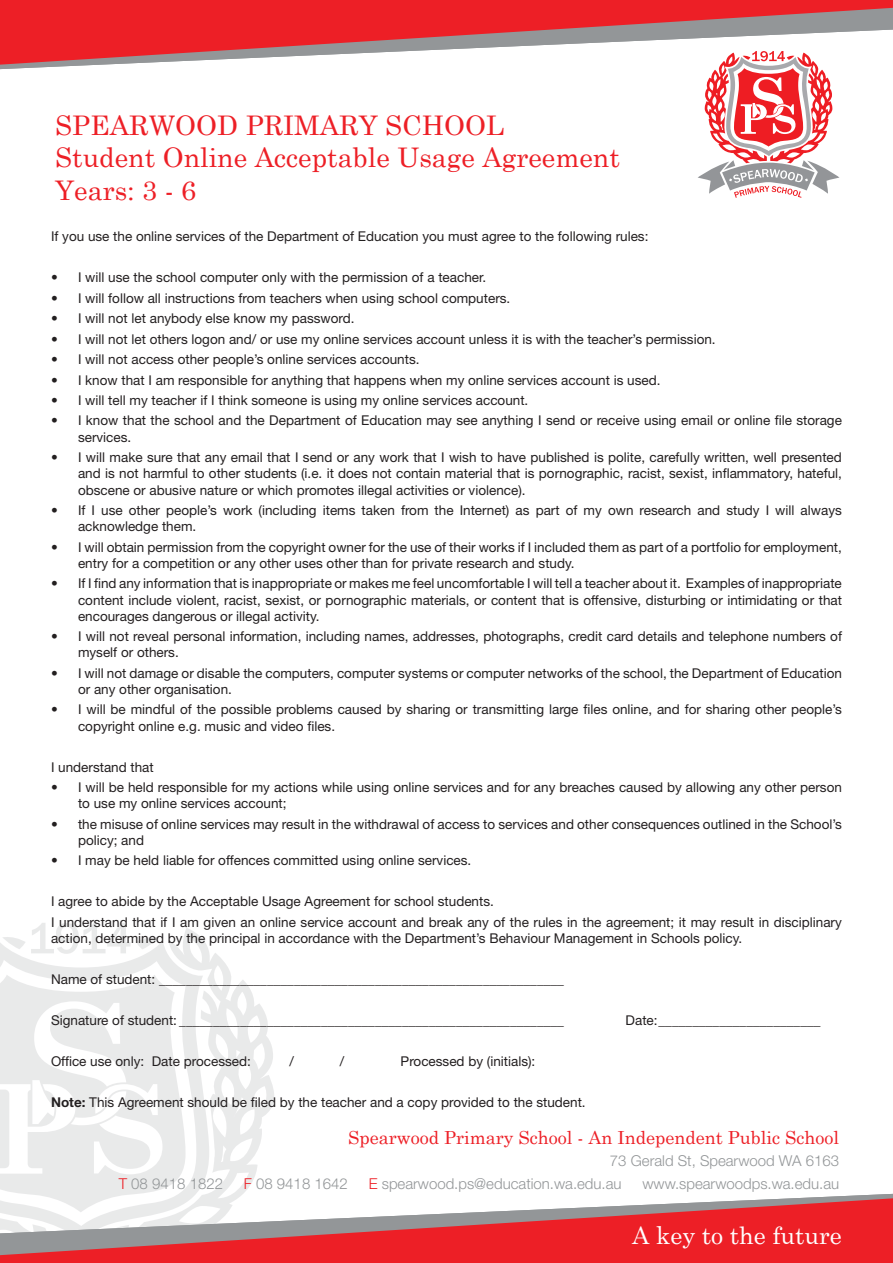
<style>
.page{position:relative;width:893px;height:1263px;background:#fff}
.page>*{position:absolute;margin:0;border:0;box-sizing:border-box;transform-origin:0 0}
.t1{font:27px "Century Schoolbook";color:#ed1f26}
.t2{font:24px "Century Schoolbook";color:#fff}
.t3{font:18px "Century Schoolbook";color:#ed1f26}
.t4{font:300 15px "Helvetica Neue LT Std";color:#939698}
.t5{font:13.5px/16.2px "Helvetica Neue LT Std";color:#231f20}
.s1{font-weight:700}
.s2{color:#ed1f26}
</style>
<div class="page">
<svg style="left:214px;top:953px;width:60px;height:240px;fill:#eeeeef"></svg>
<svg style="left:3px;top:928px;width:211px;height:265px"></svg>
<svg style="left:0;top:940px;width:209px;height:253px;fill:#eaeaeb"></svg>
<svg style="left:0;top:975px;width:186px;height:218px"></svg>
<svg style="left:31px;top:923px;width:100px;height:31px"></svg>
<svg style="left:698px;top:69px;width:141px;height:129px"></svg>
<svg style="left:0;top:65px;width:819px;height:4px"></svg>
<svg style="left:30px;top:1194px;width:863px;height:4px"></svg>
<svg style="left:0;top:0;width:893px;height:65px;fill:#ed1f26"></svg>
<svg style="left:0;top:1198px;width:893px;height:65px;fill:#ed1f26"></svg>
<p class="t1" style="left:55px;top:103px;width:451px">SPEARWOOD PRIMARY SCHOOL</p>
<p class="t1" style="left:55px;top:135px;width:566px">Student Online Acceptable Usage Agreement</p>
<p class="t1" style="left:55px;top:167px;width:143px">Years: 3 - 6</p>
<p class="t5" style="left:51px;top:228px;width:599px">If you use the online services of the Department of Education you must agree to the following rules:</p>
<p class="t5" style="left:51px;top:269px;width:437px">• I will use the school computer only with the permission of a teacher.</p>
<p class="t5" style="left:51px;top:290px;width:461px">• I will follow all instructions from teachers when using school computers.</p>
<p class="t5" style="left:51px;top:310px;width:305px">• I will not let anybody else know my password.</p>
<p class="t5" style="left:51px;top:331px;width:666px">• I will not let others logon and/ or use my online services account unless it is with the teacher’s permission.</p>
<p class="t5" style="left:51px;top:351px;width:370px">• I will not access other people’s online services accounts.</p>
<p class="t5" style="left:51px;top:371px;width:611px">• I know that I am responsible for anything that happens when my online services account is used.</p>
<p class="t5" style="left:51px;top:392px;width:479px">• I will tell my teacher if I think someone is using my online services account.</p>
<p class="t5" style="left:78px;top:412px;width:765px;text-indent:-27px">• I know that the school and the Department of Education may see anything I send or receive using email or online file storage services.</p>
<p class="t5" style="left:78px;top:449px;width:765px;text-align:justify;text-indent:-27px">• I will make sure that any email that I send or any work that I wish to have published is polite, carefully written, well presented and is not harmful to other students (i.e. it does not contain material that is pornographic, racist, sexist, inflammatory, hateful, obscene or abusive nature or which promotes illegal activities or violence).</p>
<p class="t5" style="left:78px;top:502px;width:765px;text-indent:-27px">• If I use other people’s work (including items taken from the Internet) as part of my own research and study I will always acknowledge them.</p>
<p class="t5" style="left:78px;top:539px;width:765px;text-indent:-27px">• I will obtain permission from the copyright owner for the use of their works if I included them as part of a portfolio for employment, entry for a competition or any other uses other than for private research and study.</p>
<p class="t5" style="left:78px;top:575px;width:765px;text-align:justify;text-indent:-27px">• If I find any information that is inappropriate or makes me feel uncomfortable I will tell a teacher about it. Examples of inappropriate content include violent, racist, sexist, or pornographic materials, or content that is offensive, disturbing or intimidating or that encourages dangerous or illegal activity.</p>
<p class="t5" style="left:78px;top:628px;width:765px;text-indent:-27px">• I will not reveal personal information, including names, addresses, photographs, credit card details and telephone numbers of myself or others.</p>
<p class="t5" style="left:78px;top:665px;width:765px;text-indent:-27px">• I will not damage or disable the computers, computer systems or computer networks of the school, the Department of Education or any other organisation.</p>
<p class="t5" style="left:78px;top:701px;width:765px;text-indent:-27px">• I will be mindful of the possible problems caused by sharing or transmitting large files online, and for sharing other people’s copyright online e.g. music and video files.</p>
<p class="t5" style="left:51px;top:758px;width:104px">I understand that</p>
<p class="t5" style="left:78px;top:779px;width:765px;text-indent:-27px">• I will be held responsible for my actions while using online services and for any breaches caused by allowing any other person to use my online services account;</p>
<p class="t5" style="left:78px;top:816px;width:765px;text-indent:-27px">• the misuse of online services may result in the withdrawal of access to services and other consequences outlined in the School’s policy; and</p>
<p class="t5" style="left:51px;top:852px;width:422px">• I may be held liable for offences committed using online services.</p>
<p class="t5" style="left:51px;top:893px;width:444px">I agree to abide by the Acceptable Usage Agreement for school students.</p>
<p class="t5" style="left:51px;top:914px;width:792px">I understand that if I am given an online service account and break any of the rules in the agreement; it may result in disciplinary action, determined by the principal in accordance with the Department’s Behaviour Management in Schools policy.</p>
<p class="t5" style="left:51px;top:971px;width:514px">Name of student: ____________________________________________________________</p>
<p class="t5" style="left:51px;top:1012px;width:514px">Signature of student: _________________________________________________________</p>
<p class="t5" style="left:626px;top:1012px;width:196px">Date:________________________</p>
<p class="t5" style="left:51px;top:1052px;width:201px">Office use only: Date processed:</p>
<p class="t5" style="left:290px;top:1052px;width:6px">/</p>
<p class="t5" style="left:340px;top:1052px;width:6px">/</p>
<p class="t5" style="left:401px;top:1052px;width:136px">Processed by (initials):</p>
<p class="t5" style="left:51px;top:1093px;width:536px"><span class="s1">Note:</span> This Agreement should be filed by the teacher and a copy provided to the student.</p>
<p class="t3" style="left:348px;top:1122px;width:493px">Spearwood Primary School - An Independent Public School</p>
<p class="t4" style="left:610px;top:1152px;width:231px">73 Gerald St, Spearwood WA 6163</p>
<p class="t4" style="left:119px;top:1174px;width:106px"><span class="s2">T</span> 08 9418 1822</p>
<p class="t4" style="left:244px;top:1174px;width:105px"><span class="s2">F</span> 08 9418 1642</p>
<p class="t4" style="left:369px;top:1174px;width:254px"><span class="s2">E</span> spearwood.ps@education.wa.edu.au</p>
<p class="t4" style="left:642px;top:1174px;width:198px">www.spearwoodps.wa.edu.au</p>
<p class="t2" style="left:632px;top:1215px;width:211px">A key to the future</p>
</div>
